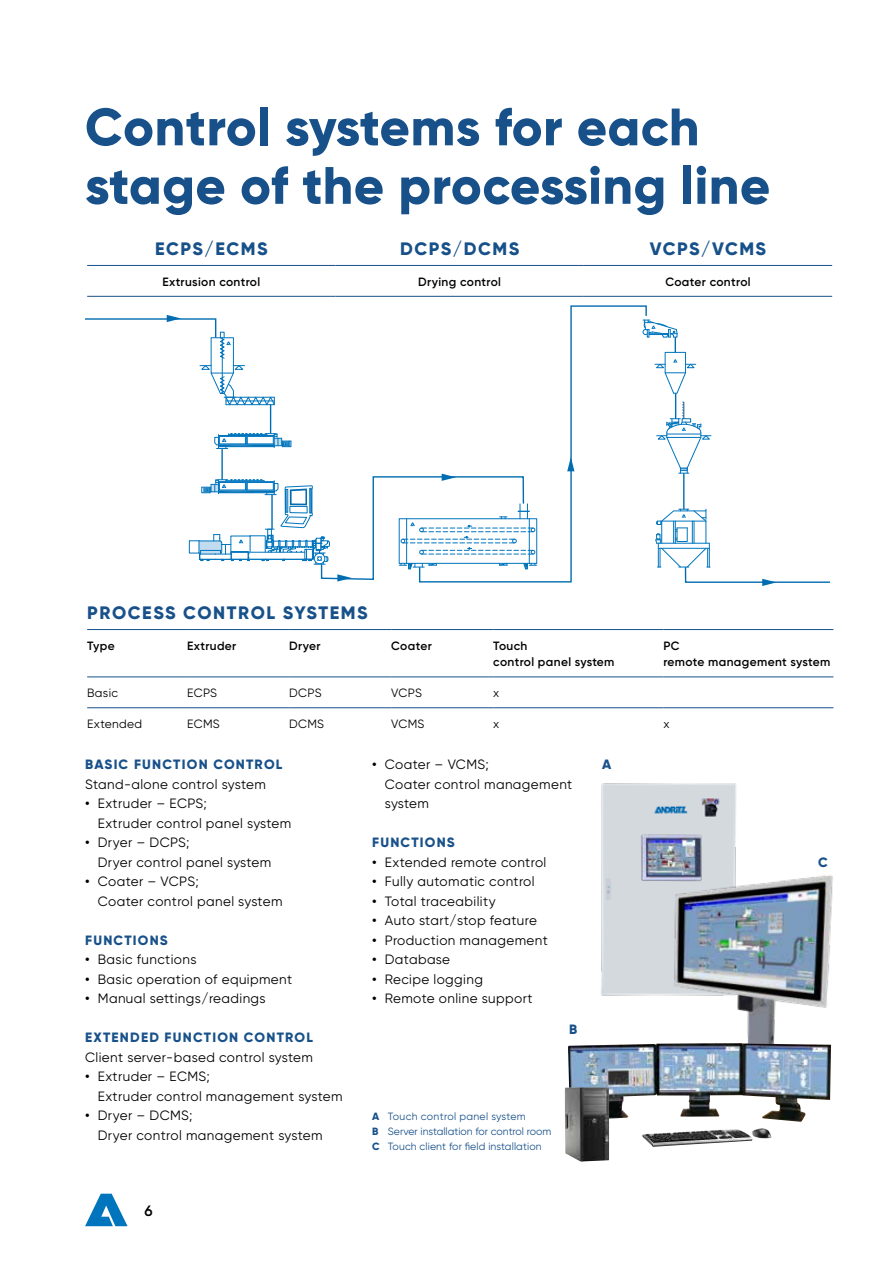
<style>
.page{position:relative;width:893px;height:1263px;background:#fff}
.page>*{position:absolute;margin:0;border:0;box-sizing:border-box;transform-origin:0 0}
.t1{font:800 52.5px/58.5px "Gilroy";letter-spacing:.01em;color:#18518a}
.t2{font:800 18px "Gilroy";letter-spacing:.08em;color:#18518a}
.t3{font:600 15px "Gilroy";color:#000}
.t4{font:13.5px/19.5px "Gilroy";letter-spacing:.03em;color:#000}
.t5{font:800 13.5px "Gilroy";letter-spacing:.09em;color:#18518a}
.t6{font:600 12px/16.5px "Gilroy";letter-spacing:.03em;color:#000}
.t7{font:12px "Gilroy";letter-spacing:.03em;color:#000}
.t8{font:10.5px/15px "Gilroy";letter-spacing:.005em;color:#18518a}
.s1{font-weight:600}
.s2{font-weight:800}
</style>
<div class="page">
<svg style="left:85px;top:1194px;width:43px;height:32px"></svg>
<img style="left:601px;top:783px;width:135px;height:213px">
<img style="left:640px;top:834px;width:13px;height:49px">
<img style="left:653px;top:824px;width:180px;height:219px">
<hr style="left:87px;top:629px;width:100px;height:1px;background:#18518a">
<hr style="left:187px;top:629px;width:102px;height:1px;background:#18518a">
<hr style="left:289px;top:629px;width:102px;height:1px;background:#18518a">
<hr style="left:391px;top:629px;width:102px;height:1px;background:#18518a">
<hr style="left:493px;top:629px;width:170px;height:1px;background:#18518a">
<hr style="left:663px;top:629px;width:170px;height:1px;background:#18518a">
<hr style="left:87px;top:676px;width:100px;height:1px;background:#18518a">
<hr style="left:187px;top:676px;width:102px;height:1px;background:#18518a">
<hr style="left:289px;top:676px;width:102px;height:1px;background:#18518a">
<hr style="left:391px;top:676px;width:102px;height:1px;background:#18518a">
<hr style="left:493px;top:676px;width:170px;height:1px;background:#18518a">
<hr style="left:663px;top:676px;width:170px;height:1px;background:#18518a">
<hr style="left:87px;top:707px;width:100px;height:1px;background:#18518a">
<hr style="left:187px;top:707px;width:102px;height:1px;background:#18518a">
<hr style="left:289px;top:707px;width:102px;height:1px;background:#18518a">
<hr style="left:391px;top:707px;width:102px;height:1px;background:#18518a">
<hr style="left:493px;top:707px;width:170px;height:1px;background:#18518a">
<hr style="left:663px;top:707px;width:170px;height:1px;background:#18518a">
<hr style="left:87px;top:265px;width:248px;height:1px;background:#18518a">
<hr style="left:335px;top:265px;width:249px;height:1px;background:#18518a">
<hr style="left:584px;top:265px;width:248px;height:1px;background:#18518a">
<hr style="left:87px;top:296px;width:248px;height:1px;background:#18518a">
<hr style="left:335px;top:296px;width:249px;height:1px;background:#18518a">
<hr style="left:584px;top:296px;width:248px;height:1px;background:#18518a">
<img style="left:642px;top:1128px;width:129px;height:19px">
<img style="left:568px;top:1043px;width:263px;height:79px">
<img style="left:565px;top:1087px;width:44px;height:75px">
<svg style="left:419px;top:305px;width:228px;height:278px"></svg>
<svg style="left:567px;top:457px;width:7px;height:14px"></svg>
<div style="left:211px;top:337px;width:23px;height:36px;border:1px solid #0075be"></div>
<hr style="left:222px;top:338px;width:1px;height:55px;background:#0075be">
<svg style="left:85px;top:315px;width:146px;height:44px"></svg>
<svg style="left:200px;top:365px;width:91px;height:84px"></svg>
<hr style="left:221px;top:449px;width:2px;height:31px;background:#006cb1">
<svg style="left:189px;top:474px;width:348px;height:108px"></svg>
<svg style="left:655px;top:509px;width:174px;height:77px"></svg>
<svg style="left:643px;top:320px;width:68px;height:154px"></svg>
<hr style="left:683px;top:473px;width:1px;height:36px;background:#006cb1">
<h1 class="t1" style="left:85px;top:97px;width:687px">Control systems for each stage of the processing line</h1>
<h2 class="t2" style="left:155px;top:237px;width:114px">ECPS/ECMS</h2>
<h2 class="t2" style="left:400px;top:237px;width:121px">DCPS/DCMS</h2>
<h2 class="t2" style="left:650px;top:237px;width:118px">VCPS/VCMS</h2>
<p class="t6" style="left:162px;top:273px;width:99px">Extrusion control</p>
<p class="t6" style="left:418px;top:273px;width:84px">Drying control</p>
<p class="t6" style="left:665px;top:273px;width:87px">Coater control</p>
<h2 class="t2" style="left:87px;top:601px;width:282px">PROCESS CONTROL SYSTEMS</h2>
<p class="t6" style="left:87px;top:637px;width:29px">Type</p>
<p class="t6" style="left:187px;top:637px;width:51px">Extruder</p>
<p class="t6" style="left:289px;top:637px;width:33px">Dryer</p>
<p class="t6" style="left:391px;top:637px;width:42px">Coater</p>
<p class="t6" style="left:493px;top:637px;width:123px">Touch<br>control panel system</p>
<p class="t6" style="left:663px;top:637px;width:168px">PC<br>remote management system</p>
<p class="t7" style="left:87px;top:686px;width:32px">Basic</p>
<p class="t7" style="left:187px;top:686px;width:32px">ECPS</p>
<p class="t7" style="left:289px;top:686px;width:34px">DCPS</p>
<p class="t7" style="left:391px;top:686px;width:32px">VCPS</p>
<p class="t7" style="left:493px;top:686px;width:8px">x</p>
<p class="t7" style="left:87px;top:716px;width:57px">Extended</p>
<p class="t7" style="left:187px;top:716px;width:34px">ECMS</p>
<p class="t7" style="left:289px;top:716px;width:37px">DCMS</p>
<p class="t7" style="left:391px;top:716px;width:35px">VCMS</p>
<p class="t7" style="left:493px;top:716px;width:8px">x</p>
<p class="t7" style="left:663px;top:716px;width:8px">x</p>
<p class="t5" style="left:85px;top:756px;width:199px">BASIC FUNCTION CONTROL</p>
<p class="t4" style="left:85px;top:774px;width:182px">Stand-alone control system</p>
<p class="t4" style="left:98px;top:794px;width:195px;text-indent:-13px"><span class="s1">•</span> Extruder – ECPS;<br>Extruder control panel system</p>
<p class="t4" style="left:98px;top:833px;width:175px;text-indent:-13px"><span class="s1">•</span> Dryer – DCPS;<br>Dryer control panel system</p>
<p class="t4" style="left:98px;top:872px;width:186px;text-indent:-13px"><span class="s1">•</span> Coater – VCPS;<br>Coater control panel system</p>
<p class="t5" style="left:85px;top:932px;width:84px">FUNCTIONS</p>
<p class="t4" style="left:85px;top:950px;width:113px"><span class="s1">•</span> Basic functions</p>
<p class="t4" style="left:85px;top:969px;width:209px"><span class="s1">•</span> Basic operation of equipment</p>
<p class="t4" style="left:85px;top:989px;width:182px"><span class="s1">•</span> Manual settings/readings</p>
<p class="t5" style="left:85px;top:1029px;width:229px">EXTENDED FUNCTION CONTROL</p>
<p class="t4" style="left:85px;top:1047px;width:229px">Client server-based control system</p>
<p class="t4" style="left:98px;top:1067px;width:246px;text-indent:-13px"><span class="s1">•</span> Extruder – ECMS;<br>Extruder control management system</p>
<p class="t4" style="left:98px;top:1106px;width:226px;text-indent:-13px"><span class="s1">•</span> Dryer – DCMS;<br>Dryer control management system</p>
<p class="t3" style="left:145px;top:1201px;width:10px">6</p>
<p class="t4" style="left:385px;top:755px;width:189px;text-indent:-13px"><span class="s1">•</span> Coater – VCMS;<br>Coater control management system</p>
<p class="t5" style="left:372px;top:834px;width:84px">FUNCTIONS</p>
<p class="t4" style="left:372px;top:852px;width:176px"><span class="s1">•</span> Extended remote control</p>
<p class="t4" style="left:372px;top:872px;width:164px"><span class="s1">•</span> Fully automatic control</p>
<p class="t4" style="left:372px;top:891px;width:125px"><span class="s1">•</span> Total traceability</p>
<p class="t4" style="left:372px;top:911px;width:166px"><span class="s1">•</span> Auto start/stop feature</p>
<p class="t4" style="left:372px;top:930px;width:177px"><span class="s1">•</span> Production management</p>
<p class="t4" style="left:372px;top:950px;width:80px"><span class="s1">•</span> Database</p>
<p class="t4" style="left:372px;top:969px;width:112px"><span class="s1">•</span> Recipe logging</p>
<p class="t4" style="left:372px;top:989px;width:162px"><span class="s1">•</span> Remote online support</p>
<p class="t5" style="left:569px;top:1021px;width:10px">B</p>
<p class="t5" style="left:602px;top:756px;width:11px">A</p>
<p class="t8" style="left:372px;top:1109px;width:181px"><span class="s2">A</span> Touch control panel system<br><span class="s2">B</span> Server installation for control room<br><span class="s2">C</span> Touch client for field installation</p>
<p class="t5" style="left:818px;top:854px;width:11px">C</p>
</div>
